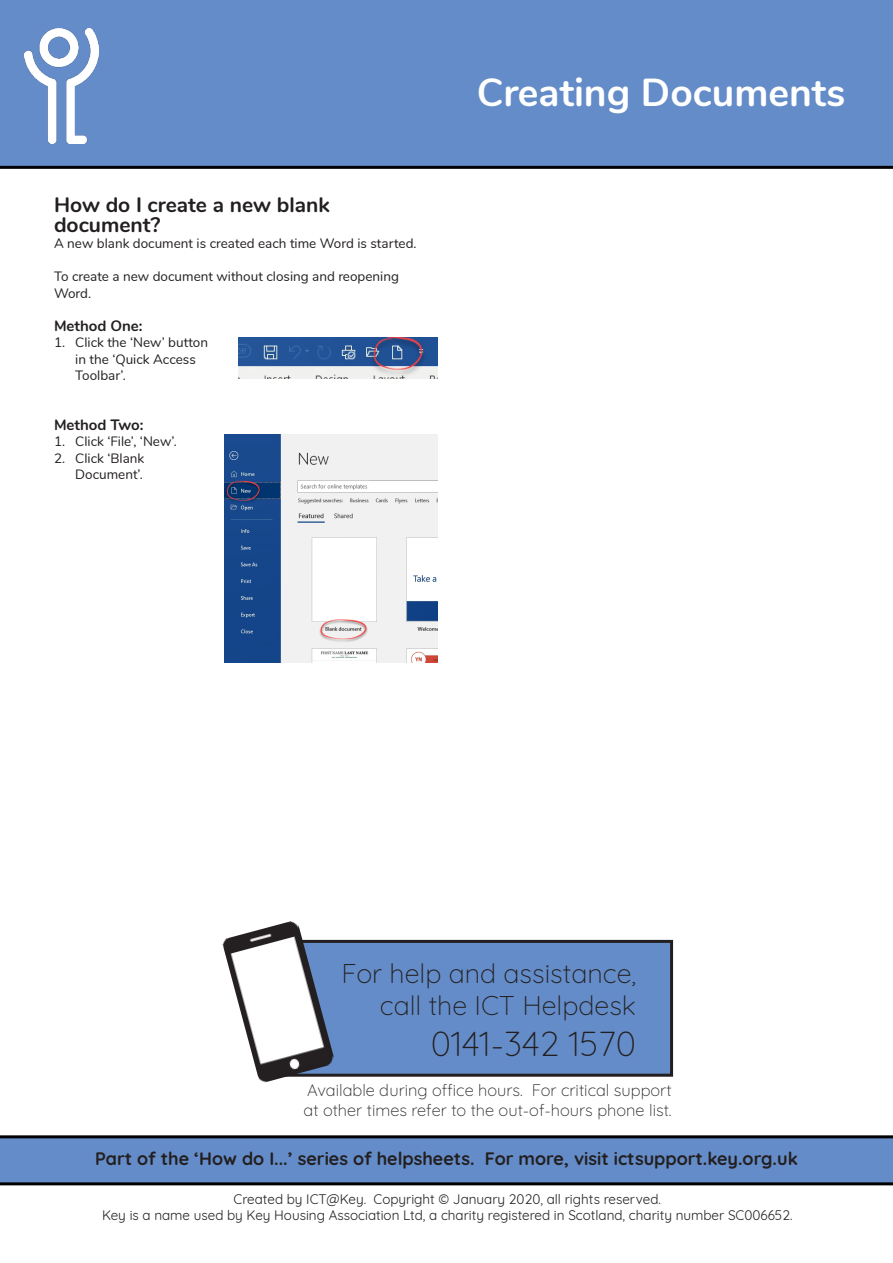
<style>
.page{position:relative;width:893px;height:1263px;background:#fff}
.page>*{position:absolute;margin:0;border:0;box-sizing:border-box;transform-origin:0 0}
.Page_Heading{font:700 39px "Nunito";color:#fff}
.t1{font:300 34.5px "Quicksand";color:#231f20}
.t2{font:300 27px/32.4px "Quicksand";color:#231f20;text-align:right}
.Question_Heading{font:700 21px/19.5px "Nunito";color:#231f20}
.t3{font:700 18px "Quicksand";color:#231f20}
.t4{font:300 16.5px/19.8px "Quicksand";color:#231f20}
.Method_Heading{font:700 15px "Nunito";color:#231f20}
.Body_Text{font:13.5px/16.5px "Nunito";color:#231f20}
.t5{font:13.5px/16.2px "Quicksand";color:#231f20;text-align:center}
</style>
<div class="page">
<div style="left:0;top:1138px;width:893px;height:46px;background:#648cc8"></div>
<div style="left:0;top:0;width:893px;height:166px;background:#648cc8"></div>
<hr style="left:0;top:166px;width:893px;height:3px;background:#000">
<div style="left:278px;top:941px;width:394px;height:134px;background:#648cc8"></div>
<div style="left:277px;top:940px;width:396px;height:137px;border:3px solid #231f20"></div>
<img style="left:222px;top:921px;width:114px;height:162px">
<hr style="left:0;top:1135px;width:893px;height:3px;background:#000">
<hr style="left:0;top:1182px;width:893px;height:3px;background:#000">
<img style="left:25px;top:28px;width:73px;height:116px">
<img style="left:224px;top:435px;width:213px;height:227px">
<img style="left:239px;top:338px;width:198px;height:40px">
<p class="Question_Heading" style="left:54px;top:194px;width:277px">How do I create a new blank document?</p>
<p class="Body_Text" style="left:54px;top:234px;width:364px">A new blank document is created each time Word is started.</p>
<p class="Body_Text" style="left:54px;top:267px;width:346px">To create a new document without closing and reopening<br>Word.</p>
<p class="Method_Heading" style="left:54px;top:314px;width:90px">Method One:</p>
<p class="Body_Text" style="left:75px;top:333px;width:134px;text-indent:-21px">1. Click the ‘New’ button in the ‘Quick Access<br>Toolbar’.</p>
<p class="Method_Heading" style="left:54px;top:413px;width:91px">Method Two:</p>
<p class="Body_Text" style="left:54px;top:432px;width:124px">1. Click ‘File’, ‘New’.</p>
<p class="Body_Text" style="left:54px;top:449px;width:92px;text-align:right">2. Click ‘Blank<br>Document’.</p>
<p class="Page_Heading" style="left:477px;top:64px;width:370px">Creating Documents</p>
<h1 class="Page_Heading" style="left:590px;top:67px;width:238px">Smart Phone</h1>
<h3 class="t2" style="left:341px;top:954px;width:296px">For help and assistance, call the ICT Helpdesk</h3>
<h2 class="t1" style="left:431px;top:1017px;width:207px">0141-342 1570</h2>
<p class="t4" style="left:303px;top:1079px;width:370px">Available during office hours. For critical support at other times refer to the out-of-hours phone list.</p>
<h3 class="t3" style="left:95px;top:1143px;width:704px">Part of the ‘How do I...’ series of helpsheets. For more, visit ictsupport.key.org.uk</h3>
<p class="t5" style="left:102px;top:1189px;width:692px">Created by ICT@Key. Copyright © January 2020, all rights reserved.<br>Key is a name used by Key Housing Association Ltd, a charity registered in Scotland, charity number SC006652.</p>
</div>
